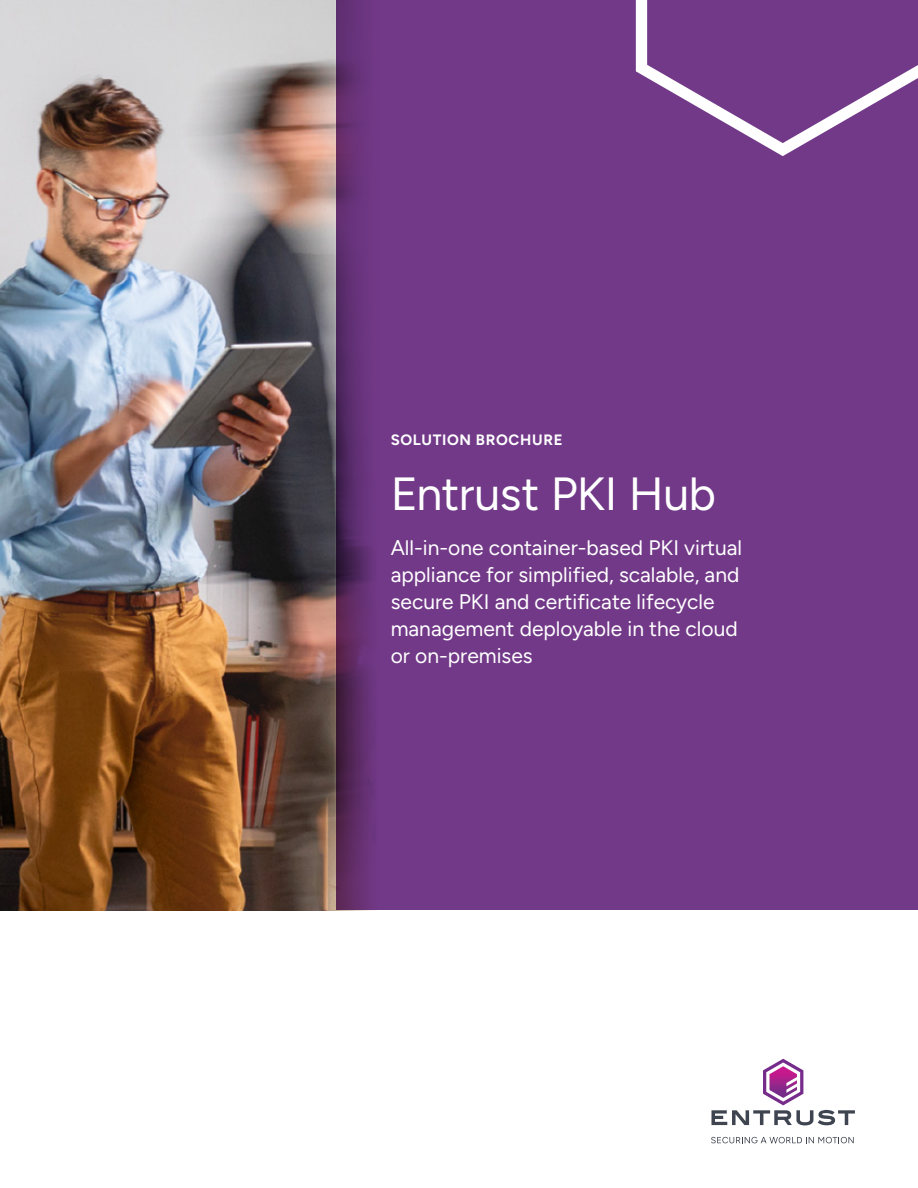
<style>
.page{position:relative;width:918px;height:1188px;background:#fff}
.page>*{position:absolute;margin:0;border:0;box-sizing:border-box;transform-origin:0 0}
.t1{font:46.5px "Figtree";letter-spacing:-.01em;color:#fff}
.t2{font:21px/27px "Figtree";color:#fff}
.t3{font:700 15px "Figtree";letter-spacing:.045em;color:#fff}
</style>
<div class="page">
<div style="left:336px;top:0;width:582px;height:910px;background:#723988"></div>
<svg style="left:636px;top:0;width:282px;height:156px"></svg>
<svg style="left:711px;top:1059px;width:144px;height:66px"></svg>
<svg style="left:711px;top:1137px;width:143px;height:6px"></svg>
<img style="left:0;top:0;width:374px;height:910px">
<p class="t3" style="left:391px;top:431px;width:173px">SOLUTION BROCHURE</p>
<h1 class="t1" style="left:391px;top:467px;width:327px">Entrust PKI Hub</h1>
<p class="t2" style="left:391px;top:534px;width:353px">All-in-one container-based PKI virtual appliance for simplified, scalable, and secure PKI and certificate lifecycle management deployable in the cloud or on-premises</p>
</div>
